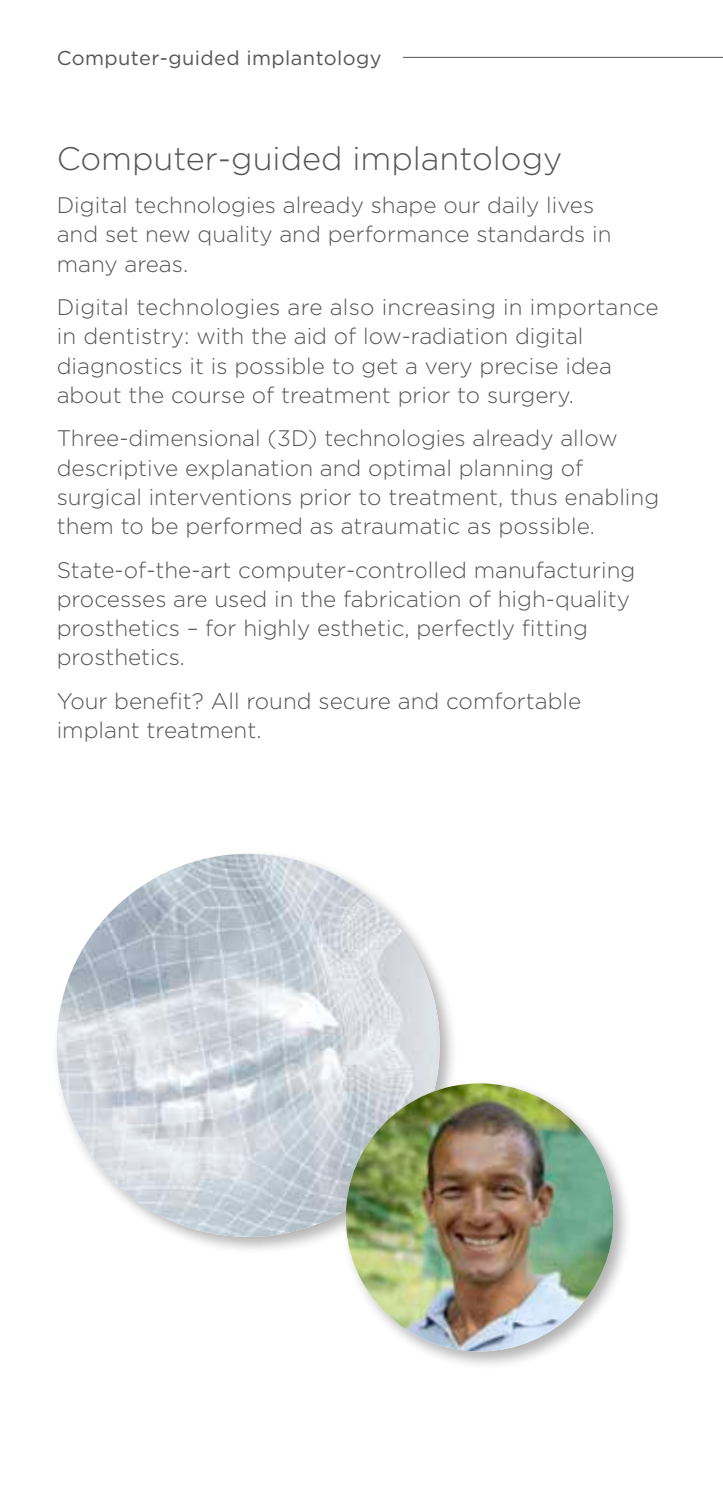
<style>
.page{position:relative;width:723px;height:1489px;background:#fff}
.page>*{position:absolute;margin:0;border:0;box-sizing:border-box;transform-origin:0 0}
.t1{font:300 32.5px "Gotham";color:#555}
.t2{font:300 22.5px/29.2px "Gotham";color:#555}
.t3{font:20px "Gotham";letter-spacing:.02em;color:#555}
</style>
<div class="page">
<div style="left:51px;top:848px;width:407px;height:407px;background:#000;opacity:.3"></div>
<img style="left:57px;top:853px;width:383px;height:383px;border-radius:191px">
<div style="left:340px;top:1078px;width:292px;height:291px;background:#000;opacity:.3"></div>
<img style="left:346px;top:1083px;width:267px;height:268px;border-radius:134px">
<hr style="left:403px;top:57px;width:320px;height:1px;background:#555">
<p class="t3" style="left:57px;top:45px;width:326px">Computer-guided implantology</p>
<h1 class="t1" style="left:57px;top:137px;width:507px">Computer-guided implantology</h1>
<p class="t2" style="left:57px;top:190px;width:556px">Digital technologies already shape our daily lives and set new quality and performance standards in many areas.</p>
<p class="t2" style="left:57px;top:292px;width:603px">Digital technologies are also increasing in importance in dentistry: with the aid of low-radiation digital diagnostics it is possible to get a very precise idea about the course of treatment prior to surgery.</p>
<p class="t2" style="left:57px;top:423px;width:604px">Three-dimensional (3D) technologies already allow descriptive explanation and optimal planning of surgical interventions prior to treatment, thus enabling them to be performed as atraumatic as possible.</p>
<p class="t2" style="left:57px;top:554px;width:580px">State-of-the-art computer-controlled manufacturing processes are used in the fabrication of high-quality prosthetics – for highly esthetic, perfectly fitting prosthetics.</p>
<p class="t2" style="left:57px;top:685px;width:526px">Your benefit? All round secure and comfortable implant treatment.</p>
</div>
